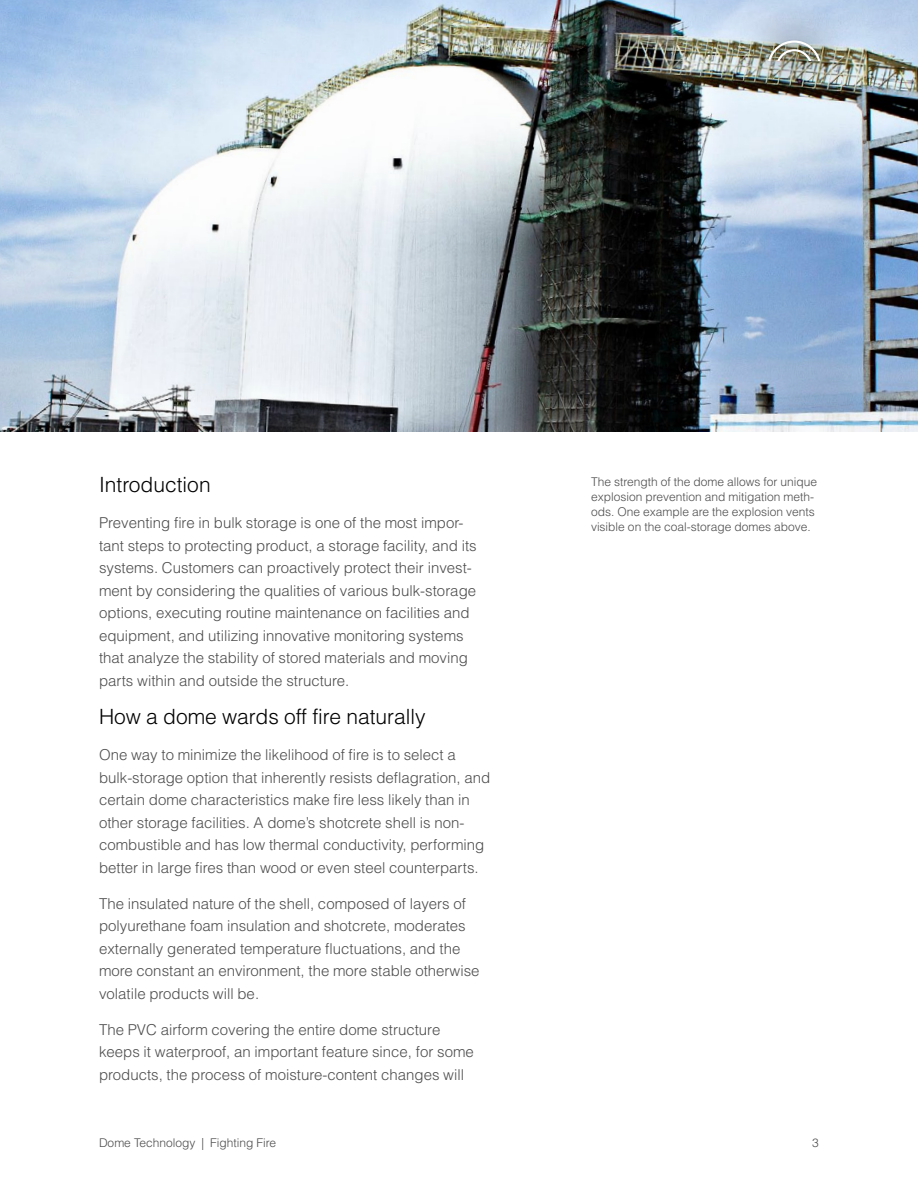
<style>
.page{position:relative;width:918px;height:1188px;background:#fff}
.page>*{position:absolute;margin:0;border:0;box-sizing:border-box;transform-origin:0 0}
.t1{font:300 21px "Helvetica LT Std";color:#000}
.t2{font:300 15px/22.5px "Helvetica LT Std";color:#4d4d4d}
.t3{font:300 12px/15px "Helvetica LT Std";color:#4d4d4d}
</style>
<div class="page">
<img style="left:0;top:0;width:918px;height:432px">
<div style="left:727px;top:0;width:135px;height:110px;background:#000;opacity:.75"></div>
<div style="left:735px;top:5px;width:118px;height:90px;background:#000;opacity:.75"></div>
<svg style="left:768px;top:40px;width:52px;height:21px"></svg>
<h1 class="t1" style="left:99px;top:472px;width:113px">Introduction</h1>
<p class="t2" style="left:99px;top:511px;width:379px">Preventing fire in bulk storage is one of the most impor&shy;tant steps to protecting product, a storage facility, and its systems. Customers can proactively protect their invest&shy;ment by considering the qualities of various bulk-storage options, executing routine maintenance on facilities and equipment, and utilizing innovative monitoring systems that analyze the stability of stored materials and moving parts within and outside the structure.</p>
<h1 class="t1" style="left:99px;top:704px;width:328px">How a dome wards off fire naturally</h1>
<p class="t2" style="left:99px;top:744px;width:393px">One way to minimize the likelihood of fire is to select a bulk-storage option that inherently resists deflagration, and certain dome characteristics make fire less likely than in other storage facilities. A dome’s shotcrete shell is non&shy;combustible and has low thermal conductivity, performing better in large fires than wood or even steel counterparts.</p>
<p class="t2" style="left:99px;top:892px;width:382px">The insulated nature of the shell, composed of layers of polyurethane foam insulation and shotcrete, moderates externally generated temperature fluctuations, and the more constant an environment, the more stable otherwise volatile products will be.</p>
<p class="t2" style="left:99px;top:1018px;width:376px">The PVC airform covering the entire dome structure keeps it waterproof, an important feature since, for some products, the process of moisture-content changes will</p>
<p class="t3" style="left:591px;top:474px;width:228px">The strength of the dome allows for unique explosion prevention and mitigation meth&shy;ods. One example are the explosion vents visible on the coal-storage domes above.</p>
<p class="t3" style="left:99px;top:1136px;width:179px">Dome Technology | Fighting Fire</p>
<p class="t3" style="left:812px;top:1136px;width:8px">3</p>
</div>
